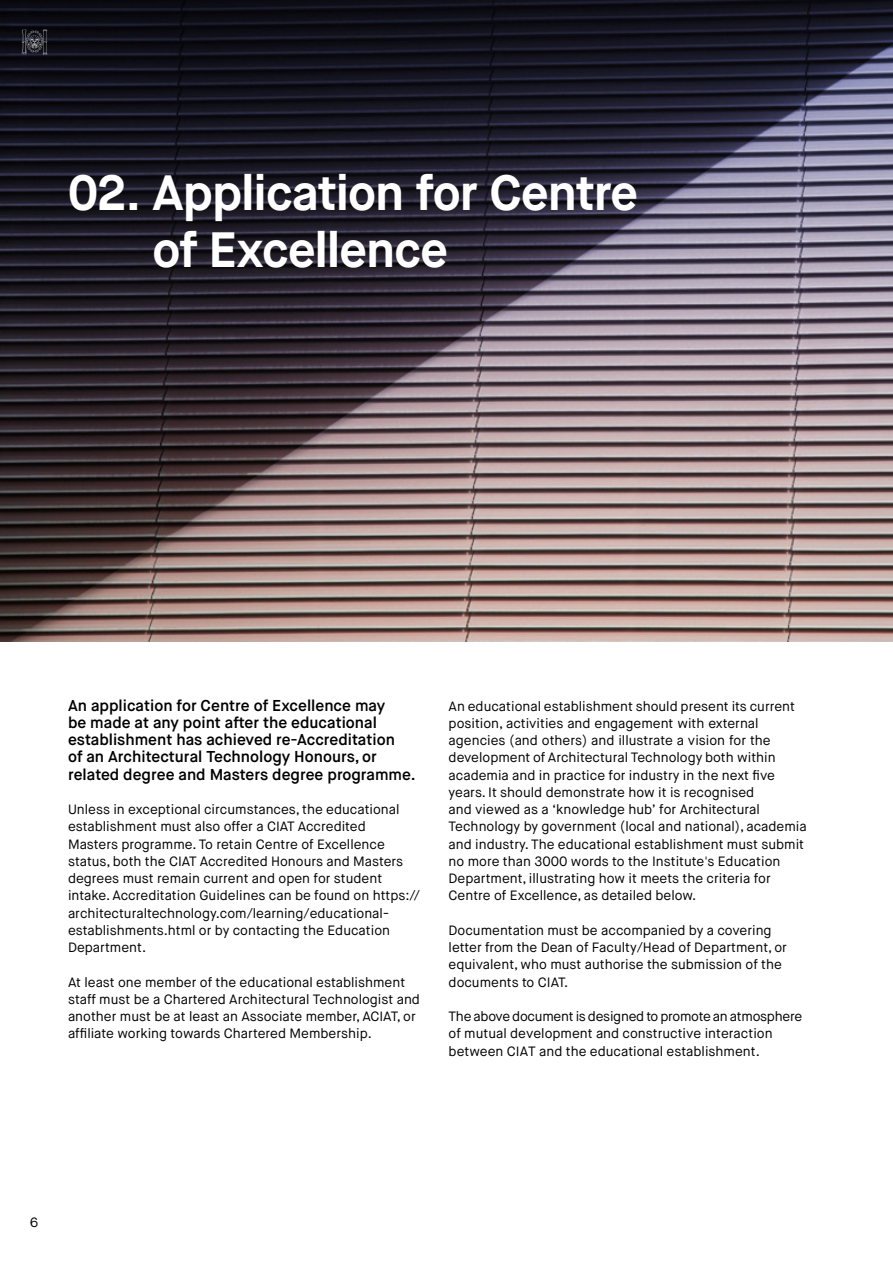
<style>
.page{position:relative;width:893px;height:1263px;background:#fff}
.page>*{position:absolute;margin:0;border:0;box-sizing:border-box;transform-origin:0 0}
.t1{font:700 49.5px/57px "Maison Neue";letter-spacing:-.02em;color:#fff}
.Body{font:600 15.75px/17.2px "Maison Neue";color:#000}
.Body_Copy{font:13.5px/17.2px "Maison Neue";color:#000}
</style>
<div class="page">
<img style="left:0;top:0;width:893px;height:642px">
<svg style="left:22px;top:29px;width:25px;height:26px"></svg>
<p class="t1" style="left:153px;top:165px;width:487px;text-indent:-85px">02. Application for Centre of Excellence</p>
<p class="Body" style="left:68px;top:697px;width:349px">An application for Centre of Excellence may<br>be made at any point after the educational establishment has achieved re-Accreditation<br>of an Architectural Technology Honours, or related degree and Masters degree programme.</p>
<p class="Body_Copy" style="left:68px;top:801px;width:353px">Unless in exceptional circumstances, the educational establishment must also offer a CIAT Accredited<br>Masters programme. To retain Centre of Excellence status, both the CIAT Accredited Honours and Masters degrees must remain current and open for student intake. Accreditation Guidelines can be found on https:// architecturaltechnology.com/learning/educational&shy;establishments.html or by contacting the Education Department.</p>
<p class="Body_Copy" style="left:68px;top:973px;width:353px">At least one member of the educational establishment staff must be a Chartered Architectural Technologist and another must be at least an Associate member, ACIAT, or affiliate working towards Chartered Membership.</p>
<p class="Body_Copy" style="left:449px;top:697px;width:360px">An educational establishment should present its current position, activities and engagement with external agencies (and others) and illustrate a vision for the development of Architectural Technology both within academia and in practice for industry in the next five years. It should demonstrate how it is recognised<br>and viewed as a ‘knowledge hub’ for Architectural Technology by government (local and national), academia and industry. The educational establishment must submit no more than 3000 words to the Institute's Education Department, illustrating how it meets the criteria for Centre of Excellence, as detailed below.</p>
<p class="Body_Copy" style="left:449px;top:922px;width:340px">Documentation must be accompanied by a covering letter from the Dean of Faculty/Head of Department, or equivalent, who must authorise the submission of the documents to CIAT.</p>
<p class="Body_Copy" style="left:449px;top:1008px;width:355px">The above document is designed to promote an atmosphere of mutual development and constructive interaction between CIAT and the educational establishment.</p>
<p class="Body_Copy" style="left:30px;top:1213px;width:10px">6</p>
</div>
